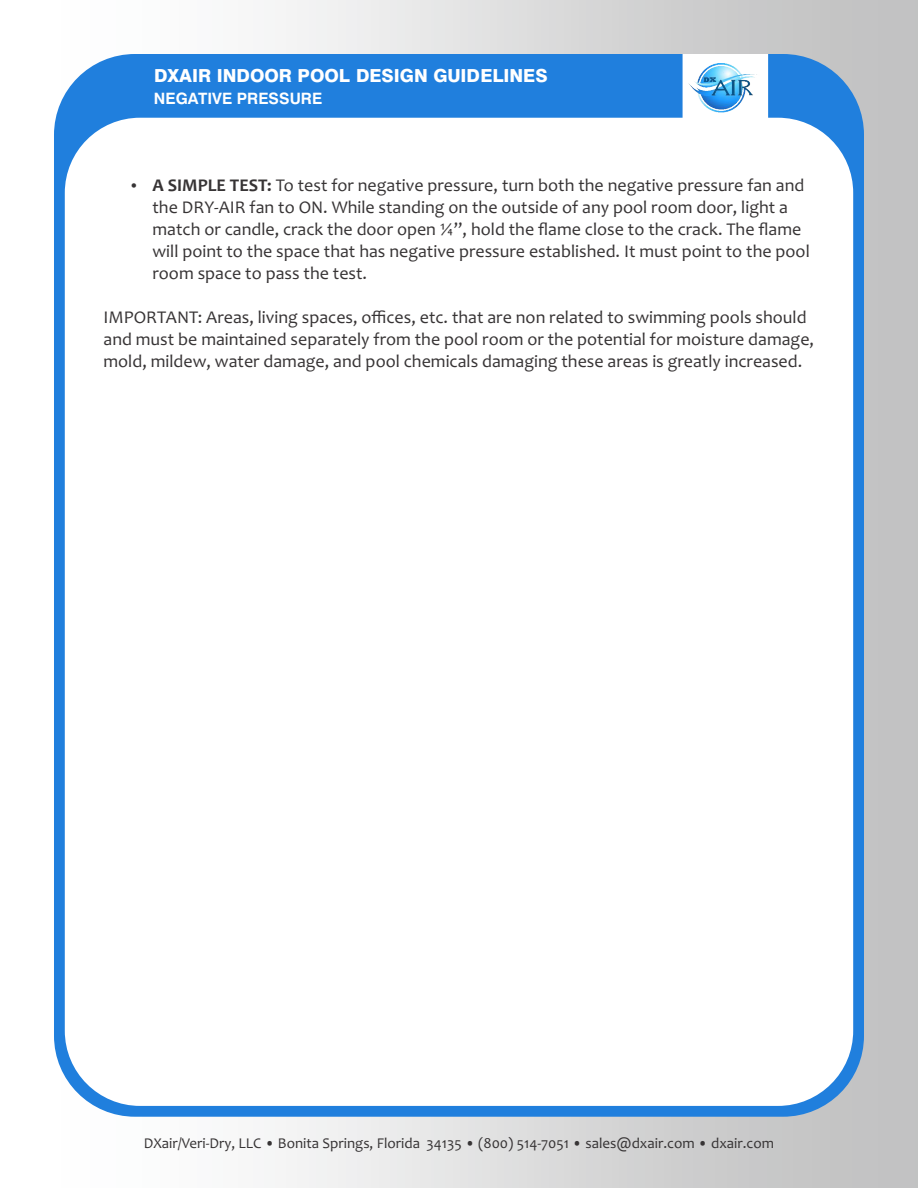
<style>
.page{position:relative;width:918px;height:1188px;background:#fff}
.page>*{position:absolute;margin:0;border:0;box-sizing:border-box;transform-origin:0 0}
.t1{font:18px/21.9px "Candara";color:#373435}
.t2{font:800 18px "Swiss 721 BT";color:#fff}
.t3{font:700 15.6px "Swiss 721 BT";color:#fff}
.t4{font:15px "Candara";color:#373435}
.s1{font-weight:700}
</style>
<div class="page">
<div style="left:54px;top:54px;width:810px;height:1063px;background:#207fdd;border-radius:81px"></div>
<div style="left:65px;top:54px;width:788px;height:1052px;background:#fff"></div>
<img style="left:688px;top:64px;width:74px;height:48px">
<svg style="left:132px;top:183px;width:4px;height:5px"></svg>
<p class="t2" style="left:154px;top:68px;width:395px">DXAIR INDOOR POOL DESIGN GUIDELINES</p>
<p class="t3" style="left:154px;top:93px;width:170px">NEGATIVE PRESSURE</p>
<p class="t1" style="left:153px;top:176px;width:659px"><span class="s1">A SIMPLE TEST:</span> To test for negative pressure, turn both the negative pressure fan and the DRY-AIR fan to ON. While standing on the outside of any pool room door, light a match or candle, crack the door open ¼”, hold the flame close to the crack. The flame will point to the space that has negative pressure established. It must point to the pool room space to pass the test.</p>
<p class="t1" style="left:104px;top:308px;width:712px">IMPORTANT: Areas, living spaces, offices, etc. that are non related to swimming pools should and must be maintained separately from the pool room or the potential for moisture damage, mold, mildew, water damage, and pool chemicals damaging these areas is greatly increased.</p>
<p class="t4" style="left:144px;top:1138px;width:632px">DXair/Veri-Dry, LLC • Bonita Springs, Florida 34135 • (800) 514-7051 • sales@dxair.com • dxair.com</p>
</div>
